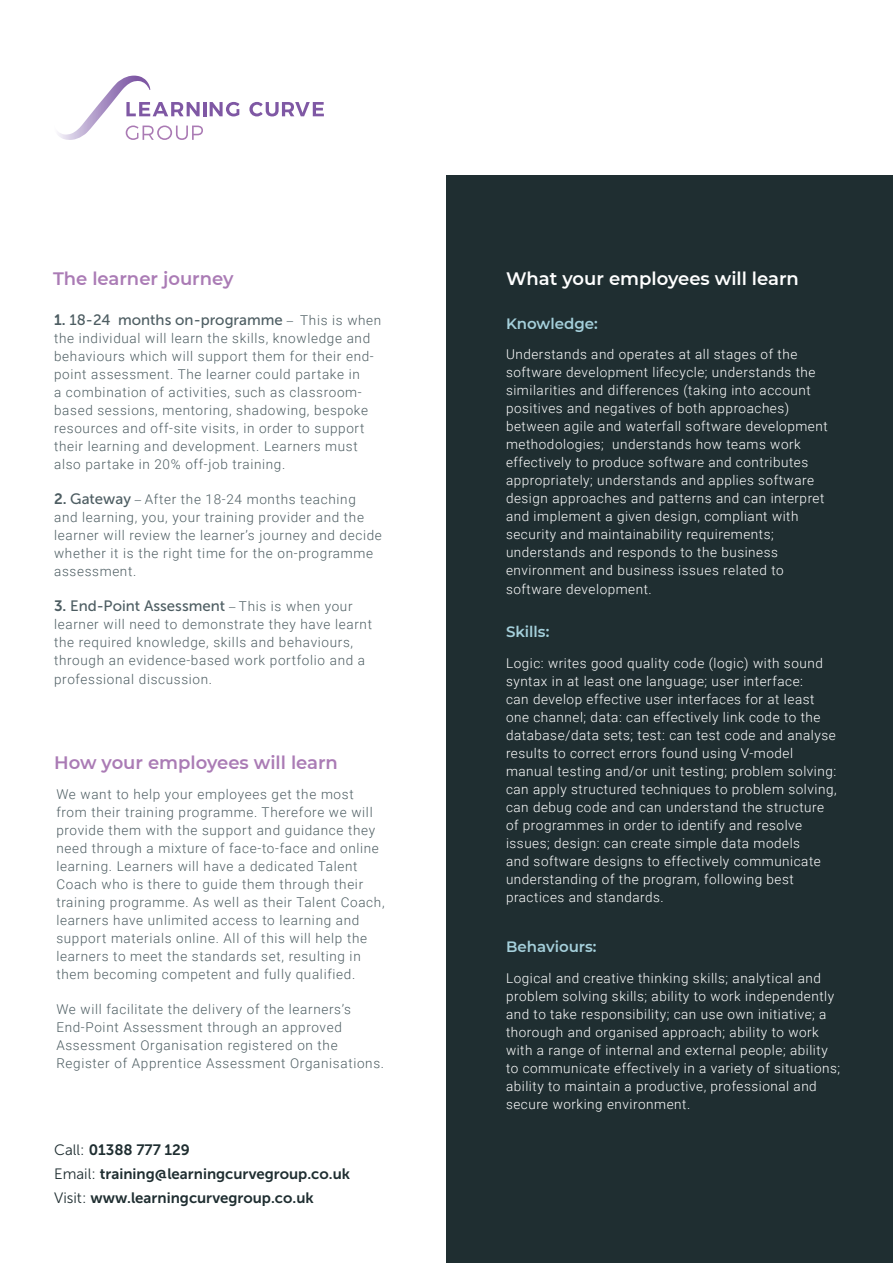
<style>
.page{position:relative;width:893px;height:1263px;background:#fff}
.page>*{position:absolute;margin:0;border:0;box-sizing:border-box;transform-origin:0 0}
.B1_Headers{font:600 18px "Montserrat";color:#aa7bb5}
.B1_Headers-2{font:600 18px "Montserrat";color:#fff}
.t1{font:15px/24px "Museo Sans 700";color:#1f2e31}
.B1{font:15px "Museo Sans 500";color:#4d5d62}
.B1_Headers-3{font:600 15px "Montserrat";color:#a5d0db}
.B1-2{font:300 13.5px/18px "Roboto";letter-spacing:.04em;color:#fff}
.B1-3{font:300 13.5px/18px "Roboto";letter-spacing:.05em;color:#4d5d62}
.s1{font-family:"Museo Sans 700"}
.s2{font-family:"Helvetica";font-weight:300;font-size:12.75px}
.s3{font-family:"Roboto";font-weight:300;font-size:13.5px}
.s4{font-family:"Museo Sans 700";font-weight:400;font-size:15px}
.s5{font-family:"Museo Sans 500";font-weight:400;font-size:15px}
.s6{font-family:"Helvetica";font-size:12.75px}
.s7{font-family:"Museo Sans 300"}
</style>
<div class="page">
<div style="left:446px;top:176px;width:447px;height:1087px;background:#1f2e31"></div>
<hr style="left:203px;top:102px;width:3px;height:14px;background:#7f58a4">
<svg style="left:210px;top:102px;width:29px;height:14px"></svg>
<svg style="left:249px;top:102px;width:75px;height:14px"></svg>
<svg style="left:58px;top:76px;width:145px;height:64px"></svg>
<p class="B1_Headers" style="left:53px;top:266px;width:182px">The learner journey</p>
<p class="B1" style="left:54px;top:312px;width:329px"><span class="s1">1.</span> 18-24 months on-programme <span class="s2">–</span> <span class="s3">This is when</span></p>
<p class="B1-3" style="left:54px;top:329px;width:321px">the individual will learn the skills, knowledge and behaviours which will support them for their end&shy;point assessment. The learner could partake in<br>a combination of activities, such as classroom&shy;based sessions, mentoring, shadowing, bespoke resources and off-site visits, in order to support their learning and development. Learners must also partake in 20% off-job training.</p>
<p class="B1-3" style="left:54px;top:490px;width:329px"><span class="s4">2.</span> <span class="s5">Gateway</span> <span class="s6">–</span> After the 18-24 months teaching and learning, you, your training provider and the learner will review the learner’s journey and decide whether it is the right time for the on-programme assessment.</p>
<p class="B1" style="left:54px;top:598px;width:300px"><span class="s1">3.</span> End-Point Assessment <span class="s2">–</span> <span class="s3">This is when your</span></p>
<p class="B1-3" style="left:54px;top:615px;width:319px">learner will need to demonstrate they have learnt the required knowledge, skills and behaviours, through an evidence-based work portfolio and a professional discussion.</p>
<p class="B1_Headers" style="left:54px;top:749px;width:285px">How your employees will learn</p>
<p class="B1-3" style="left:56px;top:785px;width:330px">We want to help your employees get the most from their training programme. Therefore we will provide them with the support and guidance they need through a mixture of face-to-face and online learning. Learners will have a dedicated Talent Coach who is there to guide them through their training programme. As well as their Talent Coach, learners have unlimited access to learning and support materials online. All of this will help the learners to meet the standards set, resulting in them becoming competent and fully qualified.</p>
<p class="B1-3" style="left:56px;top:1000px;width:329px">We will facilitate the delivery of the learners’s End-Point Assessment through an approved Assessment Organisation registered on the Register of Apprentice Assessment Organisations.</p>
<p class="t1" style="left:54px;top:1138px;width:297px"><span class="s7">Call:</span> 01388 777 129<br><span class="s7">Email:</span> training@learningcurvegroup.co.uk<br><span class="s7">Visit:</span> www.learningcurvegroup.co.uk</p>
<p class="B1_Headers-2" style="left:506px;top:266px;width:294px">What your employees will learn</p>
<p class="B1_Headers-3" style="left:506px;top:313px;width:93px">Knowledge:</p>
<p class="B1-2" style="left:506px;top:345px;width:323px">Understands and operates at all stages of the software development lifecycle; understands the similarities and differences (taking into account positives and negatives of both approaches) between agile and waterfall software development methodologies; understands how teams work effectively to produce software and contributes appropriately; understands and applies software design approaches and patterns and can interpret and implement a given design, compliant with security and maintainability requirements; understands and responds to the business environment and business issues related to software development.</p>
<p class="B1_Headers-3" style="left:506px;top:621px;width:45px">Skills:</p>
<p class="B1-2" style="left:506px;top:653px;width:332px">Logic: writes good quality code (logic) with sound syntax in at least one language; user interface:<br>can develop effective user interfaces for at least one channel; data: can effectively link code to the database/data sets; test: can test code and analyse results to correct errors found using V-model manual testing and/or unit testing; problem solving: can apply structured techniques to problem solving, can debug code and can understand the structure of programmes in order to identify and resolve issues; design: can create simple data models<br>and software designs to effectively communicate understanding of the program, following best practices and standards.</p>
<p class="B1_Headers-3" style="left:506px;top:936px;width:92px">Behaviours:</p>
<p class="B1-2" style="left:506px;top:968px;width:336px">Logical and creative thinking skills; analytical and problem solving skills; ability to work independently and to take responsibility; can use own initiative; a thorough and organised approach; ability to work with a range of internal and external people; ability to communicate effectively in a variety of situations; ability to maintain a productive, professional and secure working environment.</p>
</div>
